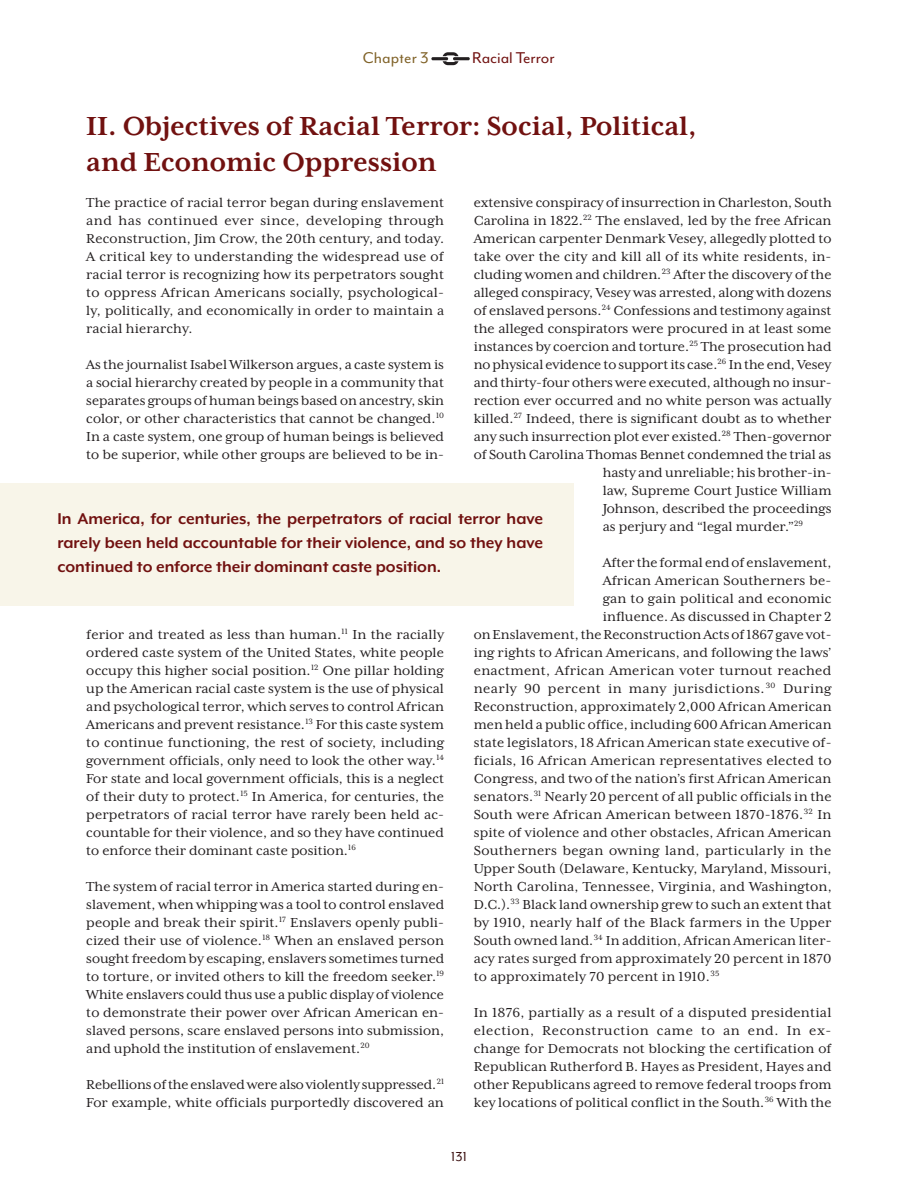
<style>
.page{position:relative;width:918px;height:1188px;background:#fff}
.page>*{position:absolute;margin:0;border:0;box-sizing:border-box;transform-origin:0 0}
.t1{font:700 30px "Mrs Eaves XL Serif OT";color:#711110}
.t2{font:700 18px "Mr Eaves XL Mod OT";color:#711110}
.t3{font:18px "Mr Eaves Mod OT";color:#711110}
.t4{font:18px "Mr Eaves Mod OT";color:#806228}
.t5{font:15px/18px "Mrs Eaves XL Serif OT";color:#231f20;text-align:justify}
.t6{font:15px "Mr Eaves Mod OT";color:#3b0f0f}
</style>
<div class="page">
<hr style="left:431px;top:57px;width:17px;height:3px;background:#231f20">
<hr style="left:453px;top:57px;width:17px;height:3px;background:#231f20">
<svg style="left:443px;top:52px;width:16px;height:13px"></svg>
<div style="left:0;top:483px;width:573px;height:122px;background:#f8f5e9"></div>
<p class="t4" style="left:363px;top:48px;width:67px">Chapter 3</p>
<p class="t3" style="left:472px;top:48px;width:84px">Racial Terror</p>
<p class="t1" style="left:86px;top:109px;width:612px">II Objectives of Racial Terror: Social, Political,</p>
<p class="t1" style="left:86px;top:145px;width:352px">and Economic Oppression</p>
<p class="t5" style="left:86px;top:194px;width:359px">The practice of racial terror began during enslavement and has continued ever since, developing through Reconstruction, Jim Crow, the 20th century, and today.<br>A critical key to understanding the widespread use of racial terror is recognizing how its perpetrators sought to oppress African Americans socially, psychological&shy;ly, politically, and economically in order to maintain a racial hierarchy.</p>
<p class="t5" style="left:86px;top:356px;width:359px">As the journalist Isabel Wilkerson argues, a caste system is a social hierarchy created by people in a community that separates groups of human beings based on ancestry, skin color, or other characteristics that cannot be changed.<sup>10<br></sup>In a caste system, one group of human beings is believed to be superior, while other groups are believed to be in-</p>
<p class="t5" style="left:474px;top:194px;width:359px;text-align:right">extensive conspiracy of insurrection in Charleston, South Carolina in 1822.<sup>22</sup> The enslaved, led by the free African American carpenter Denmark Vesey, allegedly plotted to take over the city and kill all of its white residents, in&shy;cluding women and children.<sup>23</sup> After the discovery of the alleged conspiracy, Vesey was arrested, along with dozens of enslaved persons.<sup>24</sup> Confessions and testimony against the alleged conspirators were procured in at least some instances by coercion and torture.<sup>25</sup> The prosecution had no physical evidence to support its case.<sup>26</sup> In the end, Vesey and thirty-four others were executed, although no insur&shy;rection ever occurred and no white person was actually killed.<sup>27</sup> Indeed, there is signifcant doubt as to whether any such insurrection plot ever existed.<sup>28</sup> Then-governor of South Carolina Thomas Bennet condemned the trial as hasty and unreliable; his brother-in-<br>law, Supreme Court Justice William<br>Johnson, described the proceedings</p>
<p class="t2" style="left:57px;top:509px;width:487px">In America, for centuries, the perpetrators of racial terror have</p>
<p class="t5" style="left:603px;top:518px;width:202px">as perjury and “legal murder.”<sup>29</sup></p>
<p class="t2" style="left:57px;top:533px;width:487px">rarely been held accountable for their violence, and so they have</p>
<p class="t2" style="left:57px;top:557px;width:385px">continued to enforce their dominant caste position.</p>
<p class="t5" style="left:603px;top:554px;width:230px">After the formal end of enslavement,</p>
<p class="t5" style="left:603px;top:572px;width:230px">African American Southerners be-</p>
<p class="t5" style="left:603px;top:590px;width:230px">gan to gain political and economic</p>
<p class="t5" style="left:474px;top:608px;width:359px;text-indent:129px">infuence. As discussed in Chapter 2 on Enslavement, the Reconstruction Acts of 1867 gave vot&shy;ing rights to African Americans, and following the laws’ enactment, African American voter turnout reached nearly 90 percent in many jurisdictions.<sup>30</sup> During Reconstruction, approximately 2,000 African American men held a public offce, including 600 African American state legislators, 18 African American state executive of&shy;fcials, 16 African American representatives elected to Congress, and two of the nation’s frst African American senators.<sup>31</sup> Nearly 20 percent of all public offcials in the South were African American between 1870-1876.<sup>32</sup> In spite of violence and other obstacles, African American Southerners began owning land, particularly in the Upper South (Delaware, Kentucky, Maryland, Missouri, North Carolina, Tennessee, Virginia, and Washington, D.C.).<sup>33</sup> Black land ownership grew to such an extent that by 1910, nearly half of the Black farmers in the Upper South owned land.<sup>34</sup> In addition, African American liter&shy;acy rates surged from approximately 20 percent in 1870 to approximately 70 percent in 1910.<sup>35</sup></p>
<p class="t5" style="left:474px;top:1004px;width:360px">In 1876, partially as a result of a disputed presidential election, Reconstruction came to an end. In ex&shy;change for Democrats not blocking the certifcation of Republican Rutherford B. Hayes as President, Hayes and other Republicans agreed to remove federal troops from key locations of political confict in the South.<sup>36</sup> With the</p>
<p class="t5" style="left:86px;top:626px;width:359px">ferior and treated as less than human.<sup>11</sup> In the racially ordered caste system of the United States, white people occupy this higher social position.<sup>12</sup> One pillar holding up the American racial caste system is the use of physical and psychological terror, which serves to control African Americans and prevent resistance.<sup>13</sup> For this caste system to continue functioning, the rest of society, including government offcials, only need to look the other way.<sup>14<br></sup>For state and local government offcials, this is a neglect of their duty to protect.<sup>15</sup> In America, for centuries, the perpetrators of racial terror have rarely been held ac&shy;countable for their violence, and so they have continued to enforce their dominant caste position.<sup>16</sup></p>
<p class="t5" style="left:86px;top:878px;width:359px">The system of racial terror in America started during en&shy;slavement, when whipping was a tool to control enslaved people and break their spirit.<sup>17</sup> Enslavers openly publi&shy;cized their use of violence.<sup>18</sup> When an enslaved person sought freedom by escaping, enslavers sometimes turned to torture, or invited others to kill the freedom seeker.<sup>19<br></sup>White enslavers could thus use a public display of violence to demonstrate their power over African American en&shy;slaved persons, scare enslaved persons into submission, and uphold the institution of enslavement.<sup>20</sup></p>
<p class="t5" style="left:86px;top:1076px;width:359px">Rebellions of the enslaved were also violently suppressed.<sup>21<br></sup>For example, white offcials purportedly discovered an</p>
<p class="t6" style="left:451px;top:1148px;width:17px">131</p>
</div>
